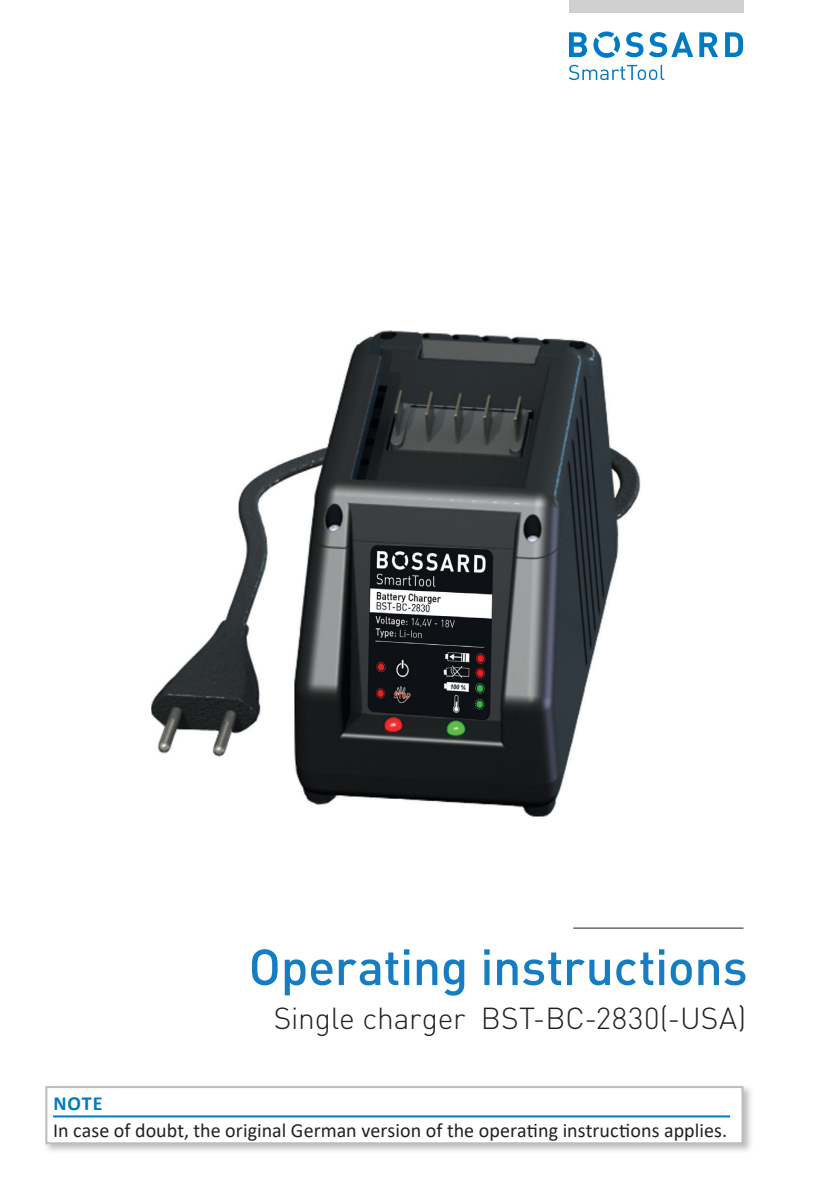
<style>
.page{position:relative;width:840px;height:1191px;background:#fff}
.page>*{position:absolute;margin:0;border:0;box-sizing:border-box;transform-origin:0 0}
.t1{font:500 50px "DINOT";letter-spacing:-.005em;color:#177dc2}
.t2{font:300 30px "DINOT";letter-spacing:-.005em;color:#231f20}
.t3{font:20px "Calibri";letter-spacing:.005em;color:#231f20}
.t4{font:700 20px "Calibri";color:#007ac2}
</style>
<div class="page">
<img style="left:151px;top:331px;width:490px;height:486px">
<hr style="left:573px;top:927px;width:170px;height:1px;background:#231f20">
<svg style="left:569px;top:65px;width:95px;height:15px"></svg>
<svg style="left:569px;top:32px;width:17px;height:25px"></svg>
<svg style="left:625px;top:32px;width:68px;height:25px"></svg>
<svg style="left:699px;top:32px;width:18px;height:25px"></svg>
<svg style="left:725px;top:32px;width:18px;height:25px"></svg>
<svg style="left:593px;top:31px;width:26px;height:27px"></svg>
<div style="left:568px;top:0;width:175px;height:12px;background:#d0d0d0"></div>
<div style="left:43px;top:1083px;width:710px;height:71px;background:#231f20;opacity:.3"></div>
<div style="left:46px;top:1087px;width:696px;height:56px;background:#fff"></div>
<hr style="left:53px;top:1115px;width:676px;height:2px;background:#007ac2">
<div style="left:45px;top:1086px;width:698px;height:58px;border:2px solid #bcbdc0"></div>
<h1 class="t1" style="left:248px;top:933px;width:500px">Operating instructions</h1>
<h2 class="t2" style="left:273px;top:998px;width:473px">Single charger BST-BC-2830(-USA)</h2>
<p class="t4" style="left:53px;top:1089px;width:51px">NOTE</p>
<p class="t3" style="left:53px;top:1116px;width:675px">In case of doubt, the original German version of the operating instructions applies.</p>
</div>
